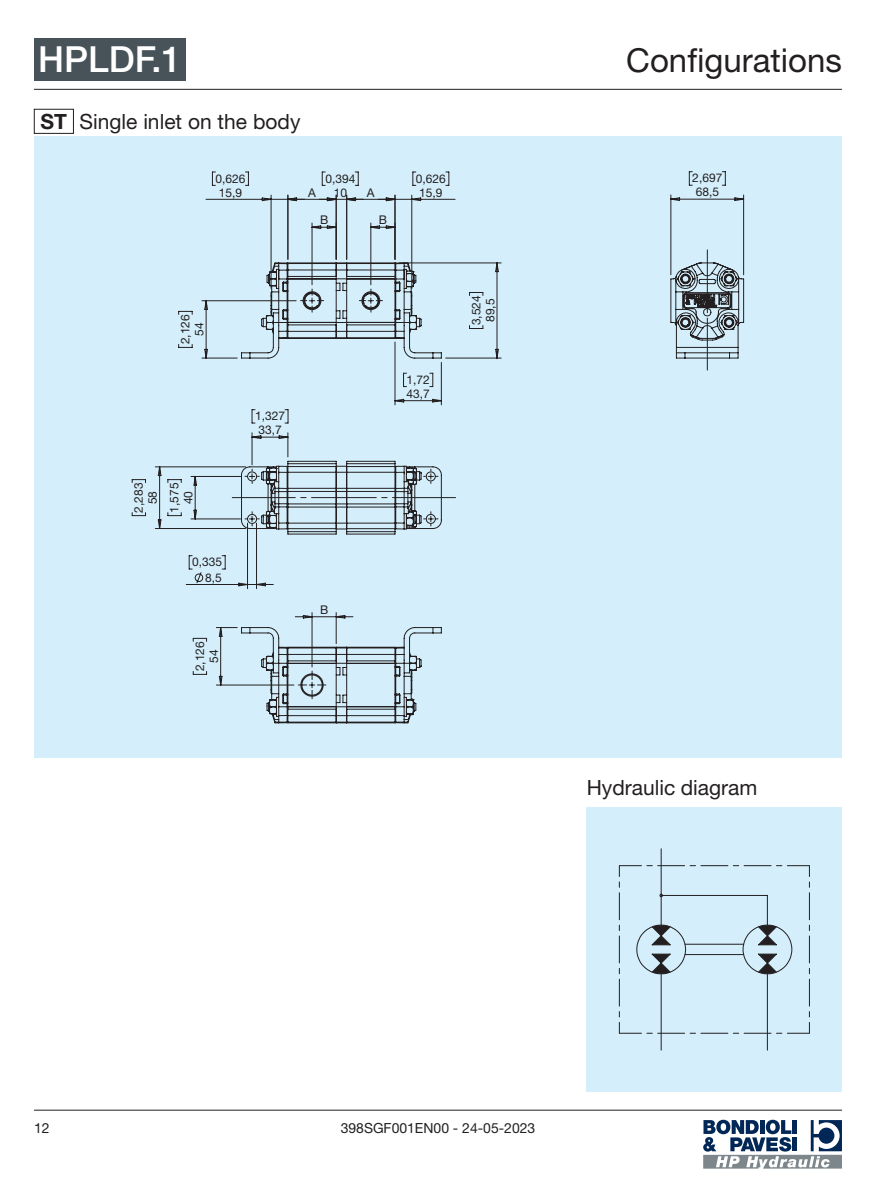
<style>
.page{position:relative;width:893px;height:1191px;background:#fff}
.page>*{position:absolute;margin:0;border:0;box-sizing:border-box;transform-origin:0 0}
.t1{font:500 36px "Helvetica Neue LT Std";color:#fff}
.t2{font:33px "Helvetica Neue LT Std";color:#231f20}
.t3{font:21px "Helvetica Neue LT Std";color:#231f20}
.t4{font:13.95px "Helvetica Neue LT Std";color:#231f20}
.t5{font:12px/14px "Helvetica Neue LT Std";color:#231f20}
.s1{font-weight:700}
</style>
<div class="page">
<hr style="left:34px;top:89px;width:808px;height:1px;background:#231f20">
<hr style="left:34px;top:1109px;width:808px;height:1px;background:#231f20">
<svg style="left:703px;top:1119px;width:139px;height:49px"></svg>
<div style="left:34px;top:38px;width:152px;height:43px;background:#475359"></div>
<div style="left:34px;top:109px;width:40px;height:25px;border:1px solid #231f20"></div>
<div style="left:34px;top:137px;width:808px;height:621px;background:#d4effb"></div>
<svg style="left:193px;top:262px;width:309px;height:423px"></svg>
<svg style="left:670px;top:171px;width:74px;height:199px"></svg>
<svg style="left:132px;top:172px;width:324px;height:363px"></svg>
<svg style="left:241px;top:612px;width:201px;height:111px"></svg>
<div style="left:587px;top:807px;width:255px;height:284px;background:#d4effb"></div>
<svg style="left:619px;top:848px;width:191px;height:202px"></svg>
<h1 class="t1" style="left:38px;top:38px;width:145px">HPLDF.1</h1>
<h2 class="t2" style="left:626px;top:41px;width:217px">Configurations</h2>
<h3 class="t3" style="left:41px;top:109px;width:261px"><span class="s1">ST</span> Single inlet on the body</h3>
<p class="t5" style="left:215px;top:171px;width:31px">0,626<br>15,9</p>
<p class="t5" style="left:325px;top:171px;width:31px;text-align:center">0,394<br>10</p>
<p class="t5" style="left:320px;top:213px;width:10px">B</p>
<p class="t5" style="left:308px;top:185px;width:9px">A</p>
<p class="t5" style="left:367px;top:185px;width:9px">A</p>
<p class="t5" style="left:379px;top:213px;width:10px">B</p>
<p class="t5" style="left:416px;top:171px;width:31px">0,626<br>15,9</p>
<p class="t5" style="left:178px;top:344px;width:31px;text-align:center;rotate:-90deg">2,126<br>54</p>
<p class="t5" style="left:132px;top:512px;width:31px;text-align:center;rotate:-90deg">2,283<br>58</p>
<p class="t5" style="left:167px;top:512px;width:31px;text-align:center;rotate:-90deg">1,575<br>40</p>
<p class="t5" style="left:192px;top:554px;width:31px;line-height:15.5px;text-align:right">0,335<br>8,5</p>
<p class="t5" style="left:193px;top:671px;width:31px;text-align:center;rotate:-90deg">2,126<br>54</p>
<p class="t5" style="left:255px;top:409px;width:31px">1,327<br>33,7</p>
<p class="t5" style="left:320px;top:602px;width:10px">B</p>
<p class="t5" style="left:407px;top:372px;width:25px">1,72<br>43,7</p>
<p class="t5" style="left:469px;top:325px;width:31px;rotate:-90deg">3,524<br>89,5</p>
<p class="t5" style="left:692px;top:171px;width:31px">2,697<br>68,5</p>
<h3 class="t3" style="left:587px;top:775px;width:172px">Hydraulic diagram</h3>
<p class="t4" style="left:34px;top:1119px;width:17px">12</p>
<p class="t4" style="left:341px;top:1119px;width:196px">398SGF001EN00 - 24-05-2023</p>
</div>
